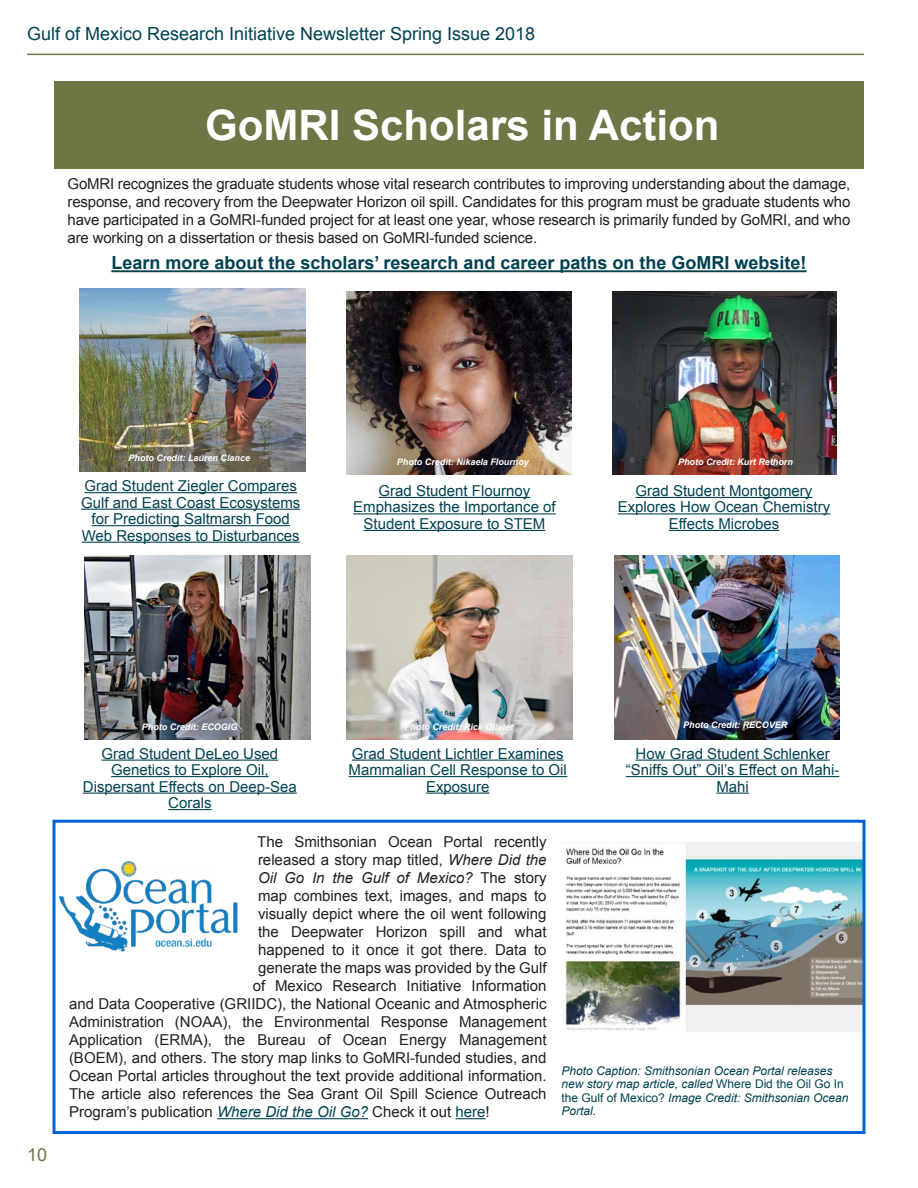
<style>
.page{position:relative;width:918px;height:1188px;background:#fff}
.page>*{position:absolute;margin:0;border:0;box-sizing:border-box;transform-origin:0 0}
.Article_Head_1{font:700 42px "Arial";color:#fff}
.t1{font:700 18px "Arial";color:#004250}
.t2{font:18px "Arial";color:#004250}
.t3{font:18px "Arial";color:#6e7645}
.t4{font:15px/18px "Arial";color:#231f20;text-align:justify}
.Captions{font:15px/16.5px "Arial";color:#004250;text-align:center}
.t5{font:italic 15px "Arial";color:#231f20}
.Captions-2{font:italic 12px/13.5px "Arial";color:#004250}
.Captions-3{font:italic 700 9px "Arial";color:#fff}
.s1{font-style:italic}
.s2{font-style:normal}
.s3{font-style:italic;color:#004250}
.s4{color:#004250}
</style>
<div class="page">
<hr style="left:27px;top:54px;width:837px;height:1px;background:#6e7645">
<img style="left:565px;top:842px;width:297px;height:190px">
<div style="left:54px;top:81px;width:810px;height:88px;background:#6e7645"></div>
<hr style="left:111px;top:270px;width:696px;height:2px;background:#004250">
<img style="left:346px;top:291px;width:226px;height:184px">
<hr style="left:84px;top:492px;width:213px;height:1px;background:#004250">
<hr style="left:81px;top:509px;width:219px;height:1px;background:#004250">
<hr style="left:92px;top:525px;width:198px;height:1px;background:#004250">
<hr style="left:82px;top:542px;width:218px;height:1px;background:#004250">
<hr style="left:379px;top:497px;width:151px;height:1px;background:#004250">
<hr style="left:353px;top:513px;width:203px;height:1px;background:#004250">
<hr style="left:364px;top:530px;width:181px;height:1px;background:#004250">
<hr style="left:636px;top:497px;width:176px;height:1px;background:#004250">
<hr style="left:618px;top:513px;width:212px;height:1px;background:#004250">
<hr style="left:669px;top:530px;width:110px;height:1px;background:#004250">
<img style="left:80px;top:288px;width:226px;height:184px">
<img style="left:612px;top:291px;width:225px;height:184px">
<img style="left:346px;top:556px;width:226px;height:183px">
<hr style="left:101px;top:760px;width:177px;height:1px;background:#004250">
<hr style="left:111px;top:776px;width:158px;height:1px;background:#004250">
<hr style="left:83px;top:793px;width:214px;height:1px;background:#004250">
<hr style="left:168px;top:809px;width:44px;height:1px;background:#004250">
<hr style="left:352px;top:760px;width:212px;height:1px;background:#004250">
<hr style="left:349px;top:776px;width:218px;height:1px;background:#004250">
<hr style="left:426px;top:793px;width:63px;height:1px;background:#004250">
<hr style="left:636px;top:760px;width:194px;height:1px;background:#004250">
<hr style="left:626px;top:776px;width:213px;height:1px;background:#004250">
<hr style="left:716px;top:793px;width:33px;height:1px;background:#004250">
<img style="left:84px;top:556px;width:226px;height:183px">
<img style="left:615px;top:556px;width:225px;height:183px">
<img style="left:58px;top:860px;width:180px;height:92px">
<hr style="left:217px;top:1118px;width:151px;height:1px;background:#004250">
<hr style="left:456px;top:1118px;width:30px;height:1px;background:#004250">
<div style="left:52px;top:820px;width:814px;height:314px;border:3px solid #0062d3"></div>
<p class="t2" style="left:27px;top:22px;width:510px">Gulf of Mexico Research Initiative Newsletter Spring Issue 2018</p>
<p class="Article_Head_1" style="left:205px;top:97px;width:516px">GoMRI Scholars in Action</p>
<p class="t4" style="left:68px;top:175px;width:784px">GoMRI recognizes the graduate students whose vital research contributes to improving understanding about the damage, response, and recovery from the Deepwater Horizon oil spill. Candidates for this program must be graduate students who have participated in a GoMRI-funded project for at least one year, whose research is primarily funded by GoMRI, and who are working on a dissertation or thesis based on GoMRI-funded science.</p>
<p class="t1" style="left:111px;top:251px;width:697px">Learn more about the scholars’ research and career paths on the GoMRI website!</p>
<p class="Captions-3" style="left:129px;top:452px;width:123px">Photo Credit: Lauren Clance</p>
<p class="Captions-3" style="left:397px;top:456px;width:134px">Photo Credit: Nikaela Flournoy</p>
<p class="Captions-3" style="left:678px;top:456px;width:116px">Photo Credit: Kurt Rethorn</p>
<p class="Captions" style="left:81px;top:478px;width:221px">Grad Student Ziegler Compares<br>Gulf and East Coast Ecosystems for Predicting Saltmarsh Food<br>Web Responses to Disturbances</p>
<p class="Captions" style="left:353px;top:482px;width:204px">Grad Student Flournoy<br>Emphasizes the Importance of<br>Student Exposure to STEM</p>
<p class="Captions" style="left:618px;top:482px;width:214px">Grad Student Montgomery<br>Explores How Ocean Chemistry<br>Effects Microbes</p>
<p class="Captions-3" style="left:142px;top:721px;width:97px">Photo Credit: ECOGIG</p>
<p class="Captions-3" style="left:404px;top:721px;width:111px">Photo Credit: Rick Olivier</p>
<p class="Captions-3" style="left:683px;top:718px;width:106px">Photo Credit: RECOVER</p>
<p class="Captions" style="left:83px;top:745px;width:215px">Grad Student DeLeo Used<br>Genetics to Explore Oil,<br>Dispersant Effects on Deep-Sea<br>Corals</p>
<p class="Captions" style="left:349px;top:745px;width:220px">Grad Student Lichtler Examines<br>Mammalian Cell Response to Oil<br>Exposure</p>
<p class="Captions" style="left:626px;top:745px;width:215px">How Grad Student Schlenker “Sniffs Out” Oil’s Effect on Mahi-<br>Mahi</p>
<p class="t3" style="left:27px;top:1143px;width:22px">10</p>
<p class="t4" style="left:257px;top:833px;width:291px">The Smithsonian Ocean Portal recently</p>
<p class="t4" style="left:258px;top:851px;width:290px">released a story map titled, <span class="s1">Where Did the</span></p>
<p class="t5" style="left:258px;top:868px;width:290px">Oil Go In the Gulf of Mexico? <span class="s2">The story</span></p>
<p class="t4" style="left:258px;top:887px;width:290px">map combines text, images, and maps to</p>
<p class="t4" style="left:258px;top:905px;width:290px">visually depict where the oil went following</p>
<p class="t4" style="left:258px;top:923px;width:290px">the Deepwater Horizon spill and what</p>
<p class="t4" style="left:258px;top:941px;width:290px">happened to it once it got there. Data to</p>
<p class="t4" style="left:258px;top:959px;width:290px">generate the maps was provided by the Gulf</p>
<p class="t4" style="left:253px;top:977px;width:295px">of Mexico Research Initiative Information</p>
<p class="t4" style="left:69px;top:995px;width:479px">and Data Cooperative (GRIIDC), the National Oceanic and Atmospheric</p>
<p class="t4" style="left:69px;top:1013px;width:479px">Administration (NOAA), the Environmental Response Management</p>
<p class="t4" style="left:69px;top:1031px;width:479px">Application (ERMA), the Bureau of Ocean Energy Management</p>
<p class="t4" style="left:69px;top:1049px;width:479px">(BOEM), and others. The story map links to GoMRI-funded studies, and</p>
<p class="t4" style="left:69px;top:1067px;width:479px">Ocean Portal articles throughout the text provide additional information.</p>
<p class="t4" style="left:69px;top:1085px;width:479px">The article also references the Sea Grant Oil Spill Science Outreach</p>
<p class="t4" style="left:69px;top:1103px;width:422px">Program’s publication <span class="s3">Where Did the Oil Go?</span> Check it out <span class="s4">here</span>!</p>
<p class="Captions-2" style="left:562px;top:1064px;width:288px">Photo Caption: Smithsonian Ocean Portal releases new story map article, called <span class="s2">Where Did the Oil Go In the Gulf of Mexico?</span> Image Credit: Smithsonian Ocean Portal.</p>
</div>
